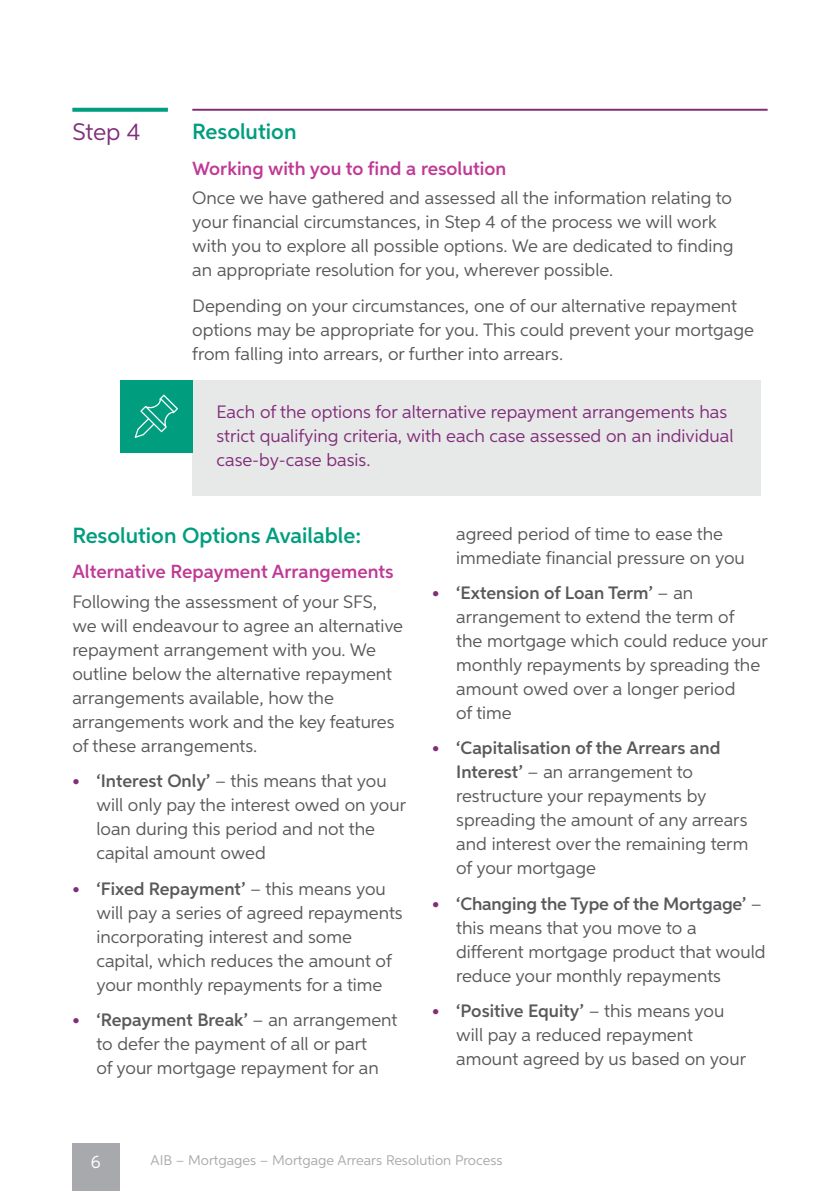
<style>
.page{position:relative;width:840px;height:1191px;background:#fff}
.page>*{position:absolute;margin:0;border:0;box-sizing:border-box;transform-origin:0 0}
.Step_Copy__Core_Purp{font:24px "Aspira";color:#812e7a}
.Main_Copy_Heading__G{font:600 22px "Aspira";color:#009e7f}
.Copy_Sub_Heading__Li{font:600 19px "Aspira";color:#bf3995}
.Body_Copy__80_K{font:18px/24px "Aspira";color:#58595b}
.Tips_Copy__Core_Purp{font:18px/24px "Aspira";color:#812e7a}
.t1{font:18px "Aspira";color:#fff}
.t2{font:14px "Aspira";color:#a7a9ac}
.s1{font-weight:600;font-size:16px;color:#812e7a}
.s2{font-weight:600}
</style>
<div class="page">
<hr style="left:192px;top:109px;width:575px;height:2px;background:#812e7a">
<svg style="left:72px;top:108px;width:96px;height:4px"></svg>
<div style="left:192px;top:380px;width:568px;height:115px;background:#e7e8e8"></div>
<div style="left:120px;top:380px;width:72px;height:72px;background:#009e7f"></div>
<svg style="left:135px;top:394px;width:43px;height:44px"></svg>
<div style="left:72px;top:1143px;width:47px;height:48px;background:#a7a9ac"></div>
<p class="Step_Copy__Core_Purp" style="left:72px;top:118px;width:70px">Step 4</p>
<p class="Main_Copy_Heading__G" style="left:192px;top:118px;width:106px">Resolution</p>
<p class="Copy_Sub_Heading__Li" style="left:192px;top:156px;width:315px">Working with you to find a resolution</p>
<p class="Body_Copy__80_K" style="left:192px;top:186px;width:542px">Once we have gathered and assessed all the information relating to your financial circumstances, in Step 4 of the process we will work with you to explore all possible options. We are dedicated to finding an appropriate resolution for you, wherever possible.</p>
<p class="Body_Copy__80_K" style="left:192px;top:293px;width:563px">Depending on your circumstances, one of our alternative repayment options may be appropriate for you. This could prevent your mortgage from falling into arrears, or further into arrears.</p>
<p class="Tips_Copy__Core_Purp" style="left:216px;top:400px;width:518px">Each of the options for alternative repayment arrangements has strict qualifying criteria, with each case assessed on an individual case-by-case basis.</p>
<p class="Main_Copy_Heading__G" style="left:72px;top:521px;width:290px">Resolution Options Available:</p>
<p class="Copy_Sub_Heading__Li" style="left:72px;top:560px;width:323px">Alternative Repayment Arrangements</p>
<p class="Body_Copy__80_K" style="left:72px;top:589px;width:332px">Following the assessment of your SFS, we will endeavour to agree an alternative repayment arrangement with you. We outline below the alternative repayment arrangements available, how the arrangements work and the key features of these arrangements.</p>
<p class="Body_Copy__80_K" style="left:96px;top:769px;width:311px;text-indent:-24px"><span class="s1">•</span> <span class="s2">‘Interest Only’</span> – this means that you will only pay the interest owed on your loan during this period and not the capital amount owed</p>
<p class="Body_Copy__80_K" style="left:96px;top:876px;width:308px;text-indent:-24px"><span class="s1">•</span> <span class="s2">‘Fixed Repayment’</span> – this means you will pay a series of agreed repayments incorporating interest and some capital, which reduces the amount of your monthly repayments for a time</p>
<p class="Body_Copy__80_K" style="left:72px;top:1007px;width:326px;text-align:center"><span class="s1">•</span> <span class="s2">‘Repayment Break’</span> – an arrangement to defer the payment of all or part<br>of your mortgage repayment for an</p>
<p class="Body_Copy__80_K" style="left:456px;top:521px;width:290px">agreed period of time to ease the immediate financial pressure on you</p>
<p class="Body_Copy__80_K" style="left:456px;top:580px;width:313px;text-indent:-24px"><span class="s1">•</span> <span class="s2">‘Extension of Loan Term’</span> – an arrangement to extend the term of<br>the mortgage which could reduce your monthly repayments by spreading the amount owed over a longer period<br>of time</p>
<p class="Body_Copy__80_K" style="left:456px;top:736px;width:293px;text-indent:-24px"><span class="s1">•</span> <span class="s2">‘Capitalisation of the Arrears and<br>Interest’</span> – an arrangement to restructure your repayments by spreading the amount of any arrears and interest over the remaining term of your mortgage</p>
<p class="Body_Copy__80_K" style="left:456px;top:891px;width:310px;text-indent:-24px"><span class="s1">•</span> <span class="s2">‘Changing the Type of the Mortgage’</span> – this means that you move to a different mortgage product that would reduce your monthly repayments</p>
<p class="Body_Copy__80_K" style="left:456px;top:998px;width:291px;text-indent:-24px"><span class="s1">•</span> <span class="s2">‘Positive Equity’</span> – this means you will pay a reduced repayment amount agreed by us based on your</p>
<p class="t1" style="left:91px;top:1151px;width:11px">6</p>
<p class="t2" style="left:150px;top:1151px;width:353px">AIB – Mortgages – Mortgage Arrears Resolution Process</p>
</div>
